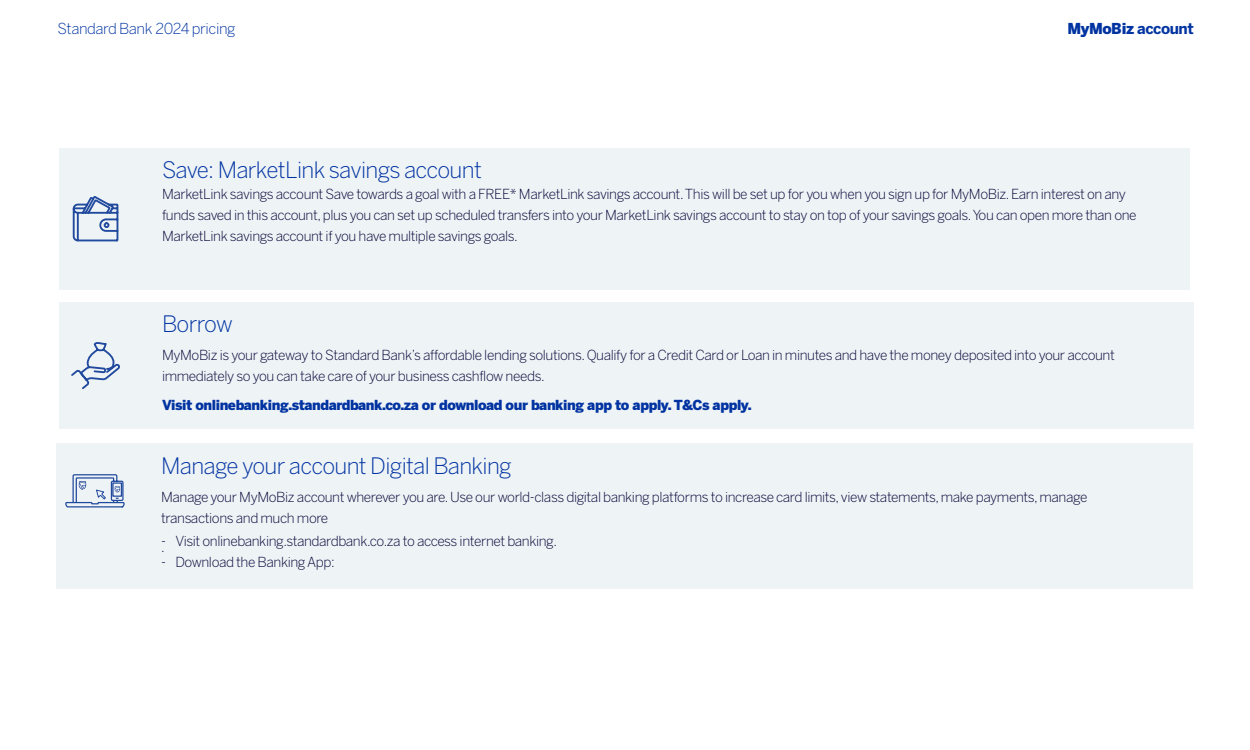
<style>
.page{position:relative;width:1250px;height:750px;background:#fff}
.page>*{position:absolute;margin:0;border:0;box-sizing:border-box;transform-origin:0 0}
.t1{font:300 22.5px "Benton Sans";letter-spacing:-.03em;color:#0033a1}
.t2{font:300 15px "Benton Sans";letter-spacing:-.03em;color:#0033a1}
.t3{font:900 15px "Benton Sans";letter-spacing:-.03em;color:#0033a1}
.t4{font:300 13.75px/21.2px "Benton Sans";letter-spacing:-.03em;color:#003}
.t5{font:900 13.75px "Benton Sans";letter-spacing:-.03em;color:#0033a1}
.s1{font-weight:700}
</style>
<div class="page">
<div style="left:56px;top:443px;width:1137px;height:146px;background:#eef3f6"></div>
<svg style="left:65px;top:474px;width:60px;height:34px"></svg>
<div style="left:59px;top:148px;width:1130px;height:141px;background:#eef3f6"></div>
<svg style="left:72px;top:196px;width:47px;height:46px"></svg>
<div style="left:59px;top:302px;width:1135px;height:127px;background:#eef3f6"></div>
<svg style="left:71px;top:342px;width:49px;height:47px"></svg>
<p class="t2" style="left:58px;top:20px;width:179px">Standard Bank 2024 pricing</p>
<p class="t3" style="left:1067px;top:19px;width:128px">MyMoBiz <span class="s1">account</span></p>
<h1 class="t1" style="left:162px;top:156px;width:321px">Save: MarketLink savings account</h1>
<p class="t4" style="left:162px;top:183px;width:976px">MarketLink savings account Save towards a goal with a FREE* MarketLink savings account. This will be set up for you when you sign up for MyMoBiz. Earn interest on any funds saved in this account, plus you can set up scheduled transfers into your MarketLink savings account to stay on top of your savings goals. You can open more than one<br>MarketLink savings account if you have multiple savings goals.</p>
<h1 class="t1" style="left:162px;top:310px;width:72px">Borrow</h1>
<p class="t4" style="left:162px;top:345px;width:954px">MyMoBiz is your gateway to Standard Bank’s affordable lending solutions. Qualify for a Credit Card or Loan in minutes and have the money deposited into your account immediately so you can take care of your business cashflow needs.</p>
<p class="t5" style="left:162px;top:396px;width:591px">Visit onlinebanking.standardbank.co.za or download our banking app to apply. T&amp;Cs apply.</p>
<h1 class="t1" style="left:161px;top:452px;width:352px">Manage your account Digital Banking</h1>
<p class="t4" style="left:161px;top:486px;width:928px">Manage your MyMoBiz account wherever you are. Use our world-class digital banking platforms to increase card limits, view statements, make payments, manage transactions and much more</p>
<p class="t4" style="left:161px;top:530px;width:398px">.- Visit onlinebanking.standardbank.co.za to access internet banking.</p>
<p class="t4" style="left:161px;top:552px;width:175px">- Download the Banking App:</p>
</div>
